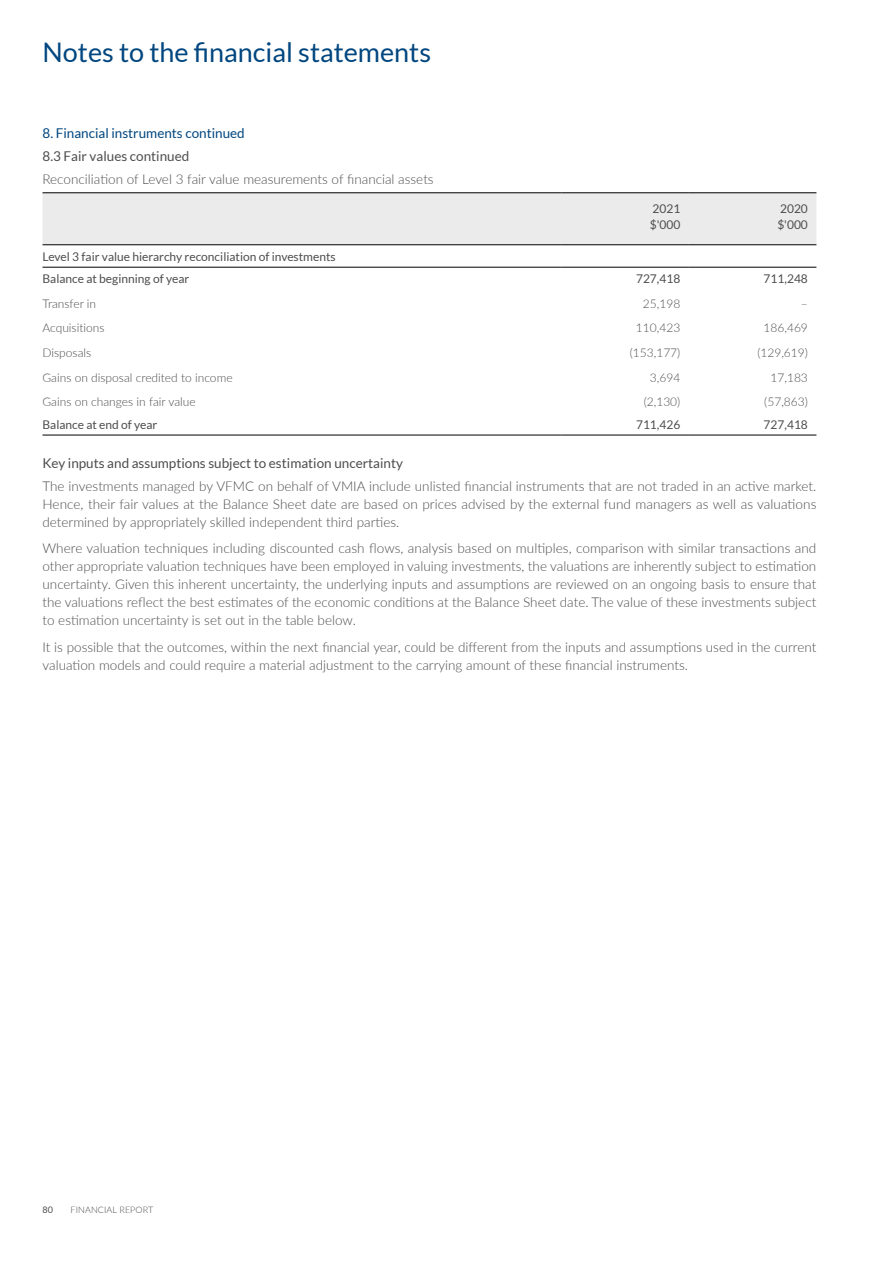
<style>
.page{position:relative;width:893px;height:1263px;background:#fff}
.page>*{position:absolute;margin:0;border:0;box-sizing:border-box;transform-origin:0 0}
.t1{font:27px "Lato";color:#00467f}
.t2{font:300 13.5px/18px "Lato";color:#4d4d4f;text-align:justify}
.t3{font:13.5px "Lato";color:#4d4d4f}
.t4{font:13.5px "Lato";color:#00467f}
.t5{font:300 12px "Lato";color:#4d4d4f}
.t6{font:12px/15.8px "Lato";color:#4d4d4f}
.t7{font:300 9px "Lato";color:#4d4d4f}
.t8{font:9px "Lato";color:#4d4d4f}
</style>
<div class="page">
<div style="left:43px;top:194px;width:773px;height:50px;background:#ebebec"></div>
<hr style="left:43px;top:267px;width:518px;height:1px;background:#000">
<hr style="left:561px;top:267px;width:128px;height:1px;background:#000">
<hr style="left:689px;top:267px;width:127px;height:1px;background:#000">
<hr style="left:43px;top:435px;width:518px;height:1px;background:#000">
<hr style="left:561px;top:435px;width:128px;height:1px;background:#000">
<hr style="left:689px;top:435px;width:127px;height:1px;background:#000">
<hr style="left:43px;top:193px;width:518px;height:1px;background:#000">
<hr style="left:561px;top:193px;width:128px;height:1px;background:#000">
<hr style="left:689px;top:193px;width:127px;height:1px;background:#000">
<hr style="left:43px;top:244px;width:518px;height:1px;background:#000">
<hr style="left:561px;top:244px;width:128px;height:1px;background:#000">
<hr style="left:689px;top:244px;width:127px;height:1px;background:#000">
<h1 class="t1" style="left:43px;top:37px;width:390px">Notes to the financial statements</h1>
<p class="t4" style="left:43px;top:126px;width:204px">8. Financial instruments continued</p>
<p class="t3" style="left:43px;top:148px;width:148px">8.3 Fair values continued</p>
<p class="t2" style="left:43px;top:170px;width:393px">Reconciliation of Level 3 fair value measurements of financial assets</p>
<p class="t6" style="left:43px;top:245px;width:295px;line-height:22.4px">Level 3 fair value hierarchy reconciliation of investments<br>Balance at beginning of year</p>
<p class="t6" style="left:650px;top:201px;width:32px">2021 $'000</p>
<p class="t6" style="left:777px;top:201px;width:32px">2020 $'000</p>
<p class="t6" style="left:636px;top:271px;width:46px">727,418</p>
<p class="t6" style="left:764px;top:271px;width:46px">711,248</p>
<p class="t5" style="left:43px;top:295px;width:55px">Transfer in</p>
<p class="t5" style="left:643px;top:295px;width:39px">25,198</p>
<p class="t5" style="left:801px;top:295px;width:8px">–</p>
<p class="t5" style="left:43px;top:320px;width:64px">Acquisitions</p>
<p class="t5" style="left:636px;top:320px;width:46px">110,423</p>
<p class="t5" style="left:763px;top:320px;width:46px">186,469</p>
<p class="t5" style="left:43px;top:344px;width:50px">Disposals</p>
<p class="t5" style="left:630px;top:344px;width:52px">(153,177)</p>
<p class="t5" style="left:757px;top:344px;width:52px">(129,619)</p>
<p class="t5" style="left:43px;top:369px;width:192px">Gains on disposal credited to income</p>
<p class="t5" style="left:650px;top:369px;width:32px">3,694</p>
<p class="t5" style="left:770px;top:369px;width:39px">17,183</p>
<p class="t5" style="left:43px;top:394px;width:155px">Gains on changes in fair value</p>
<p class="t5" style="left:644px;top:394px;width:38px">(2,130)</p>
<p class="t5" style="left:764px;top:394px;width:45px">(57,863)</p>
<p class="t6" style="left:43px;top:416px;width:116px">Balance at end of year</p>
<p class="t6" style="left:636px;top:416px;width:46px">711,426</p>
<p class="t6" style="left:764px;top:416px;width:46px">727,418</p>
<p class="t3" style="left:43px;top:456px;width:362px">Key inputs and assumptions subject to estimation uncertainty</p>
<p class="t2" style="left:43px;top:476px;width:775px">The investments managed by VFMC on behalf of VMIA include unlisted financial instruments that are not traded in an active market.<br>Hence, their fair values at the Balance Sheet date are based on prices advised by the external fund managers as well as valuations determined by appropriately skilled independent third parties.</p>
<p class="t2" style="left:43px;top:539px;width:775px">Where valuation techniques including discounted cash flows, analysis based on multiples, comparison with similar transactions and other appropriate valuation techniques have been employed in valuing investments, the valuations are inherently subject to estimation uncertainty. Given this inherent uncertainty, the underlying inputs and assumptions are reviewed on an ongoing basis to ensure that the valuations reflect the best estimates of the economic conditions at the Balance Sheet date. The value of these investments subject to estimation uncertainty is set out in the table below.</p>
<p class="t2" style="left:43px;top:637px;width:775px">It is possible that the outcomes, within the next financial year, could be different from the inputs and assumptions used in the current valuation models and could require a material adjustment to the carrying amount of these financial instruments.</p>
<p class="t8" style="left:43px;top:1204px;width:12px">80</p>
<p class="t7" style="left:71px;top:1203px;width:12px">Financial</p>
<p class="t7" style="left:119px;top:1203px;width:7px">report</p>
</div>
